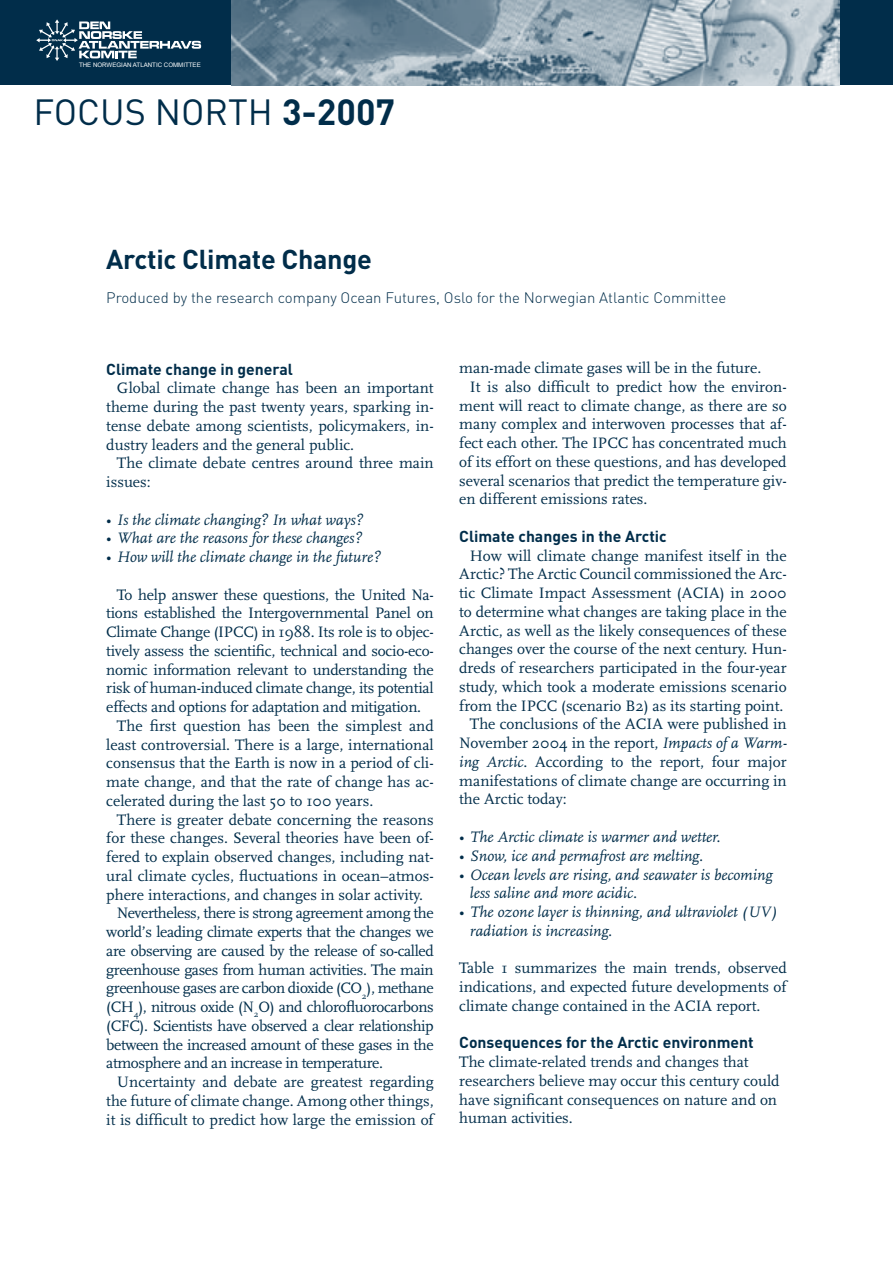
<style>
.page{position:relative;width:893px;height:1263px;background:#fff}
.page>*{position:absolute;margin:0;border:0;box-sizing:border-box;transform-origin:0 0}
.t1{font:36px "DIN";color:#012d4a}
.t2{font:700 27px "DIN";letter-spacing:-.01em;color:#012d4a}
.t3{font:15.75px/18.8px "Scala";color:#012d4a;text-align:justify}
.Liste_2{font:italic 15.75px/18.8px "Scala";color:#012d4a}
.Overskrift_2{font:700 15.75px "DIN";color:#012d4a}
.t4{font:300 15px "DIN";color:#012d4a}
.t5{font:6.15px "Arial";color:#fff}
.s1{font-weight:700}
.s2{font-style:normal}
.s3{font-style:italic}
</style>
<div class="page">
<div style="left:0;top:0;width:893px;height:85px;background:#012d4a"></div>
<img style="left:231px;top:0;width:609px;height:85px">
<svg style="left:36px;top:19px;width:165px;height:42px"></svg>
<p class="t5" style="left:79px;top:61px;width:123px">THE NORWEGIAN ATLANTIC COMMITTEE</p>
<p class="t1" style="left:34px;top:89px;width:363px">FOCUS NORTH <span class="s1">3-2007</span></p>
<p class="t2" style="left:106px;top:242px;width:267px">Arctic Climate Change</p>
<p class="t4" style="left:106px;top:289px;width:622px">Produced by the research company Ocean Futures, Oslo for the Norwegian Atlantic Committee</p>
<p class="Overskrift_2" style="left:106px;top:359px;width:188px">Climate change in general</p>
<p class="t3" style="left:106px;top:379px;width:329px;text-indent:11px">Global climate change has been an important theme during the past twenty years, sparking in&shy;tense debate among scientists, policymakers, in&shy;dustry leaders and the general public.</p>
<p class="t3" style="left:106px;top:454px;width:329px;text-indent:11px">The climate debate centres around three main issues:</p>
<p class="Liste_2" style="left:106px;top:511px;width:258px"><span class="s2">•</span> Is the climate changing? In what ways?</p>
<p class="Liste_2" style="left:106px;top:529px;width:257px"><span class="s2">•</span> What are the reasons for these changes?</p>
<p class="Liste_2" style="left:106px;top:548px;width:276px"><span class="s2">•</span> How will the climate change in the future?</p>
<p class="t3" style="left:106px;top:585px;width:329px;text-indent:11px">To help answer these questions, the United Na&shy;tions established the Intergovernmental Panel on Climate Change (IPCC) in 1988. Its role is to objec&shy;tively assess the scientific, technical and socio-eco&shy;nomic information relevant to understanding the risk of human-induced climate change, its potential effects and options for adaptation and mitigation.</p>
<p class="t3" style="left:106px;top:717px;width:329px;text-indent:11px">The first question has been the simplest and least controversial. There is a large, international consensus that the Earth is now in a period of cli&shy;mate change, and that the rate of change has ac&shy;celerated during the last 50 to 100 years.</p>
<p class="t3" style="left:106px;top:810px;width:329px;text-indent:11px">There is greater debate concerning the reasons for these changes. Several theories have been of&shy;fered to explain observed changes, including nat&shy;ural climate cycles, fluctuations in ocean–atmos&shy;phere interactions, and changes in solar activity.</p>
<p class="t3" style="left:106px;top:904px;width:329px;text-indent:11px">Nevertheless, there is strong agreement among the world’s leading climate experts that the changes we are observing are caused by the release of so-called greenhouse gases from human activities. The main greenhouse gases are carbon dioxide (CO<sub>2</sub>), methane (CH<sub>4</sub>), nitrous oxide (N<sub>2</sub>O) and chlorofluorocarbons (CFC). Scientists have observed a clear relationship between the increased amount of these gases in the atmosphere and an increase in temperature.</p>
<p class="t3" style="left:106px;top:1073px;width:329px;text-indent:11px">Uncertainty and debate are greatest regarding the future of climate change. Among other things, it is difficult to predict how large the emission of</p>
<p class="t3" style="left:459px;top:359px;width:304px">man-made climate gases will be in the future.</p>
<p class="t3" style="left:459px;top:378px;width:329px;text-indent:11px">It is also difficult to predict how the environ&shy;ment will react to climate change, as there are so many complex and interwoven processes that af&shy;fect each other. The IPCC has concentrated much of its effort on these questions, and has developed several scenarios that predict the temperature giv&shy;en different emissions rates.</p>
<p class="Overskrift_2" style="left:459px;top:526px;width:209px">Climate changes in the Arctic</p>
<p class="t3" style="left:459px;top:546px;width:329px;text-indent:11px">How will climate change manifest itself in the Arctic? The Arctic Council commissioned the Arc&shy;tic Climate Impact Assessment (ACIA) in 2000 to determine what changes are taking place in the Arctic, as well as the likely consequences of these changes over the course of the next century. Hun&shy;dreds of researchers participated in the four-year study, which took a moderate emissions scenario from the IPCC (scenario B2) as its starting point.</p>
<p class="t3" style="left:459px;top:715px;width:329px;text-indent:11px">The conclusions of the ACIA were published in November 2004 in the report, <span class="s3">Impacts of a Warm&shy;ing Arctic</span>. According to the report, four major manifestations of climate change are occurring in the Arctic today:</p>
<p class="Liste_2" style="left:459px;top:828px;width:263px"><span class="s2">•</span> The Arctic climate is warmer and wetter.</p>
<p class="Liste_2" style="left:459px;top:847px;width:245px"><span class="s2">•</span> Snow, ice and permafrost are melting.</p>
<p class="Liste_2" style="left:470px;top:865px;width:304px;text-indent:-11px"><span class="s2">•</span> Ocean levels are rising, and seawater is becoming less saline and more acidic.</p>
<p class="Liste_2" style="left:459px;top:903px;width:319px"><span class="s2">•</span> The ozone layer is thinning, and ultraviolet (UV)</p>
<p class="Liste_2" style="left:470px;top:922px;width:144px">radiation is increasing.</p>
<p class="t3" style="left:459px;top:959px;width:329px">Table 1 summarizes the main trends, observed indications, and expected future developments of climate change contained in the ACIA report.</p>
<p class="Overskrift_2" style="left:459px;top:1032px;width:296px">Consequences for the Arctic environment</p>
<p class="t3" style="left:459px;top:1053px;width:322px;text-align:left">The climate-related trends and changes that researchers believe may occur this century could have significant consequences on nature and on human activities.</p>
</div>
